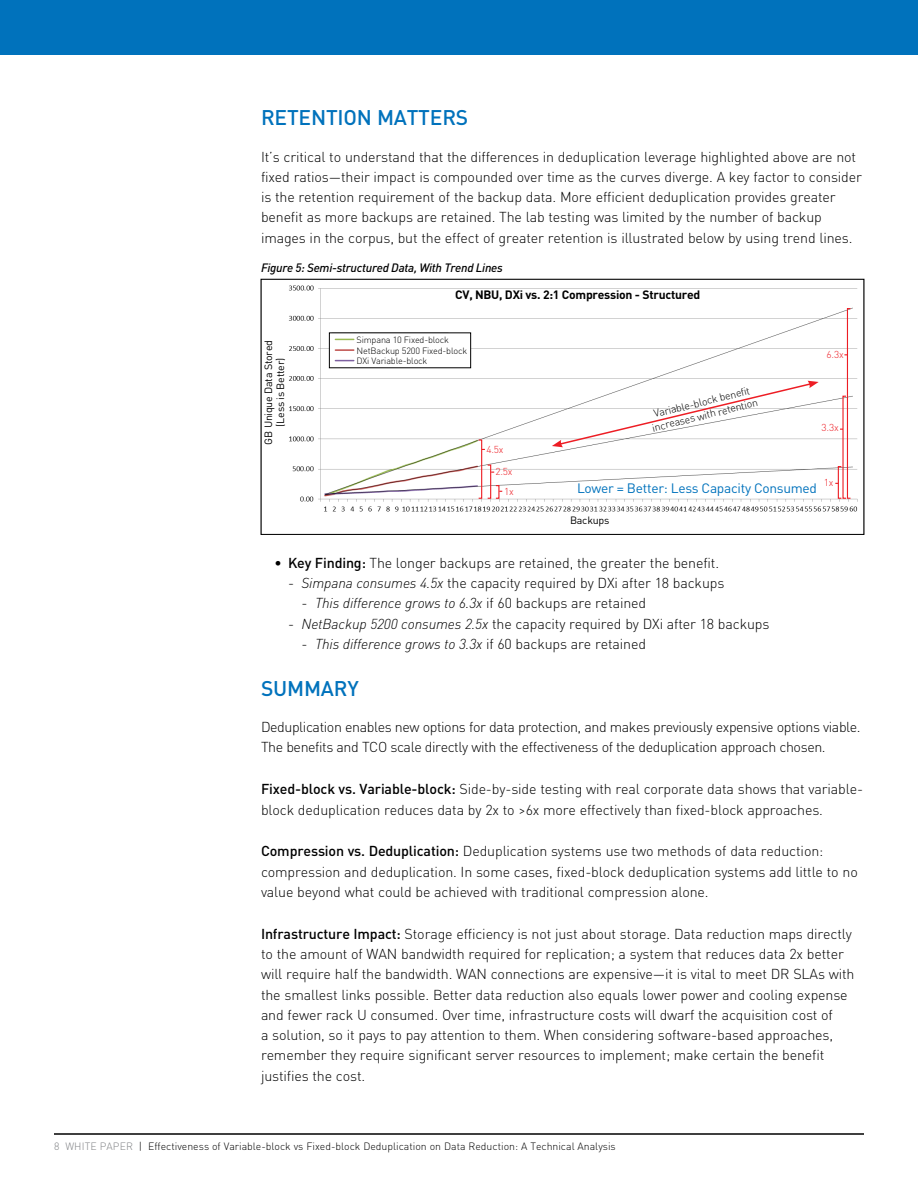
<style>
.page{position:relative;width:918px;height:1188px;background:#fff}
.page>*{position:absolute;margin:0;border:0;box-sizing:border-box;transform-origin:0 0}
.Paragraph{font:500 21px "DIN Pro";letter-spacing:-.01em;color:#0072bc}
.Paragraph-2{font:300 14.25px/20.2px "DIN Pro";letter-spacing:-.01em;color:#000}
.Paragraph-3{font:300 14.25px/20.2px "DIN Pro";letter-spacing:-.03em;color:#000}
.t1{font:italic 300 14.25px "DIN Pro";letter-spacing:-.01em;color:#000}
.t2{font:13.5px "DIN Pro";letter-spacing:-.02em;color:#0072bc}
.t3{font:italic 500 12px "DIN Pro";letter-spacing:-.02em;color:#000}
.t4{font:700 12px "DIN Pro";letter-spacing:-.02em;color:#000}
.t5{font:300 10.5px/13.5px "DIN Pro";color:#000;text-align:center}
.t6{font:10.5px/12px "DIN Pro";letter-spacing:-.02em;color:#000;text-align:center}
.t7{font:300 9.9px "DIN Pro";letter-spacing:-.02em;color:#ed1d24}
.t8{font:300 9px "DIN Pro";letter-spacing:-.02em;color:#000}
.s1{font-weight:500}
.s2{font-style:italic}
.s3{font-style:normal}
.s4{color:#808285}
</style>
<div class="page">
<hr style="left:54px;top:1133px;width:810px;height:2px;background:#000">
<div style="left:0;top:0;width:918px;height:55px;background:#0072bc"></div>
<img style="left:289px;top:285px;width:569px;height:227px">
<div style="left:261px;top:279px;width:603px;height:256px;border:1px solid #000"></div>
<div style="left:390px;top:290px;width:375px;height:16px;background:#fff"></div>
<div style="left:577px;top:483px;width:245px;height:13px;background:#fff"></div>
<svg style="left:552px;top:381px;width:267px;height:66px"></svg>
<div style="left:478px;top:439px;width:4px;height:60px;border:1px solid #ed1d24"></div>
<div style="left:487px;top:465px;width:4px;height:34px;border:1px solid #ed1d24"></div>
<div style="left:838px;top:466px;width:4px;height:33px;border:1px solid #ed1d24"></div>
<div style="left:847px;top:308px;width:4px;height:191px;border:1px solid #ed1d24"></div>
<div style="left:329px;top:333px;width:142px;height:35px;background:#fff"></div>
<svg style="left:335px;top:339px;width:19px;height:1px"></svg>
<svg style="left:335px;top:349px;width:19px;height:2px"></svg>
<svg style="left:335px;top:360px;width:19px;height:1px"></svg>
<p class="Paragraph" style="left:261px;top:101px;width:209px">RETENTION MATTERS</p>
<p class="Paragraph-2" style="left:261px;top:145px;width:602px">It’s critical to understand that the differences in deduplication leverage highlighted above are not fixed ratios—their impact is compounded over time as the curves diverge. A key factor to consider is the retention requirement of the backup data. More efficient deduplication provides greater benefit as more backups are retained. The lab testing was limited by the number of backup images in the corpus, but the effect of greater retention is illustrated below by using trend lines.</p>
<p class="t3" style="left:261px;top:258px;width:243px">Figure 5: Semi-structured Data, With Trend Lines</p>
<p class="t6" style="left:261px;top:445px;width:106px;rotate:-90deg">GB Unique Data Stored (Less is Better)</p>
<p class="t4" style="left:455px;top:285px;width:247px">CV, NBU, DXi vs. 2:1 Compression - Structured</p>
<p class="t8" style="left:357px;top:333px;width:94px">Simpana 10 Fixed-block</p>
<p class="t8" style="left:357px;top:344px;width:112px">NetBackup 5200 Fixed-block</p>
<p class="t8" style="left:357px;top:354px;width:72px">DXi Variable-block</p>
<p class="t5" style="left:647px;top:408px;width:110px;rotate:-14deg">Variable-block benefit increases with retention</p>
<p class="t7" style="left:827px;top:346px;width:19px">6.3x</p>
<p class="t7" style="left:822px;top:420px;width:19px">3.3x</p>
<p class="t7" style="left:486px;top:442px;width:19px">4. 5x</p>
<p class="t7" style="left:495px;top:464px;width:19px">2.5x</p>
<p class="t7" style="left:504px;top:484px;width:11px">1x</p>
<p class="t2" style="left:577px;top:478px;width:242px">Lower = Better: Less Capacity Consumed</p>
<p class="t6" style="left:570px;top:513px;width:41px">Backups</p>
<p class="t7" style="left:824px;top:475px;width:11px">1x</p>
<p class="Paragraph-2" style="left:274px;top:551px;width:443px"><span class="s1">• Key Finding:</span> The longer backups are retained, the greater the benefit.</p>
<p class="Paragraph-2" style="left:288px;top:572px;width:438px">- <span class="s2">Simpana consumes 4.5x</span> the capacity required by DXi after 18 backups</p>
<p class="t1" style="left:302px;top:592px;width:346px"><span class="s3">-</span> This difference grows to 6.3x <span class="s3">if 60 backups are retained</span></p>
<p class="Paragraph-2" style="left:288px;top:612px;width:483px">- <span class="s2">NetBackup 5200 consumes 2.5x</span> the capacity required by DXi after 18 backups</p>
<p class="t1" style="left:302px;top:633px;width:346px"><span class="s3">-</span> This difference grows to 3.3x <span class="s3">if 60 backups are retained</span></p>
<p class="Paragraph" style="left:261px;top:671px;width:99px">SUMMARY</p>
<p class="Paragraph-3" style="left:261px;top:716px;width:599px">Deduplication enables new options for data protection, and makes previously expensive options viable.<br>The benefits and TCO scale directly with the effectiveness of the deduplication approach chosen.</p>
<p class="Paragraph-2" style="left:261px;top:778px;width:604px"><span class="s1">Fixed-block vs. Variable-block:</span> Side-by-side testing with real corporate data shows that variable&shy;block deduplication reduces data by 2x to &gt;6x more effectively than fixed-block approaches.</p>
<p class="Paragraph-2" style="left:261px;top:840px;width:598px"><span class="s1">Compression vs. Deduplication:</span> Deduplication systems use two methods of data reduction: compression and deduplication. In some cases, fixed-block deduplication systems add little to no value beyond what could be achieved with traditional compression alone.</p>
<p class="Paragraph-2" style="left:261px;top:922px;width:595px"><span class="s1">Infrastructure Impact:</span> Storage efficiency is not just about storage. Data reduction maps directly to the amount of WAN bandwidth required for replication; a system that reduces data 2x better will require half the bandwidth. WAN connections are expensive—it is vital to meet DR SLAs with the smallest links possible. Better data reduction also equals lower power and cooling expense and fewer rack U consumed. Over time, infrastructure costs will dwarf the acquisition cost of<br>a solution, so it pays to pay attention to them. When considering software-based approaches, remember they require significant server resources to implement; make certain the benefit justifies the cost.</p>
<p class="t5" style="left:54px;top:1138px;width:563px"><span class="s4">8 WHITE PAPER</span> | Effectiveness of Variable-block vs Fixed-block Deduplication on Data Reduction: A Technical Analysis</p>
</div>
